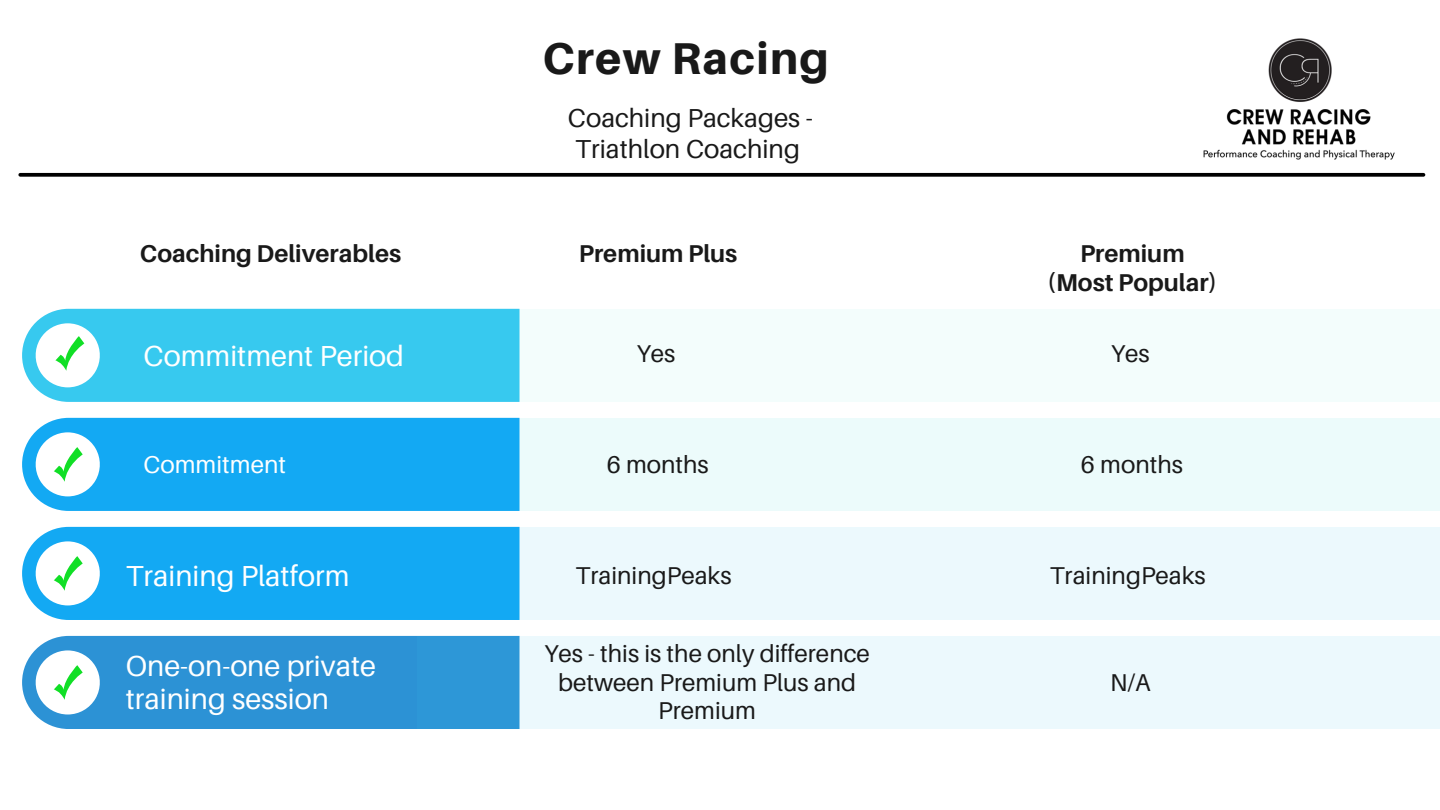
<style>
.page{position:relative;width:1440px;height:810px;background:#fff}
.page>*{position:absolute;margin:0;border:0;box-sizing:border-box;transform-origin:0 0}
.t1{font:800 44.6px "Aileron";letter-spacing:.03em;color:#191919}
.t2{font:29px/33.9px "Aileron";color:#fff}
.t3{font:26px/30.6px "Aileron";color:#191919}
.t4{font:24.3px/28.5px "Aileron";color:#191919;text-align:center}
.t5{font:700 24.3px/28.7px "Aileron";color:#191919;text-align:center}
.t6{font:24.3px "Aileron";color:#fff}
</style>
<div class="page">
<div style="left:417px;top:309px;width:1023px;height:93px;background:#f3fdfc"></div>
<div style="left:417px;top:418px;width:1023px;height:93px;background:#ecfbfb"></div>
<div style="left:417px;top:527px;width:1023px;height:93px;background:#ecf9fd"></div>
<div style="left:417px;top:636px;width:1023px;height:93px;background:#ecf9fd"></div>
<svg style="left:22px;top:309px;width:498px;height:93px;background:#48cdef"></svg>
<svg style="left:22px;top:418px;width:498px;height:93px;background:#27b0f2"></svg>
<svg style="left:22px;top:527px;width:498px;height:93px;background:#27b0f2"></svg>
<svg style="left:22px;top:636px;width:498px;height:93px;background:#3e9cd8"></svg>
<img style="left:1183px;top:38px;width:230px;height:135px">
<svg style="left:20px;top:173px;width:1403px;height:4px;background:#131313"></svg>
<h1 class="t1" style="left:543px;top:31px;width:288px">Crew Racing</h1>
<p class="t3" style="left:568px;top:102px;width:247px">Coaching Packages -<br>Triathlon Coaching</p>
<p class="t5" style="left:140px;top:239px;width:263px">Coaching Deliverables</p>
<p class="t5" style="left:579px;top:239px;width:160px">Premium Plus</p>
<p class="t5" style="left:1047px;top:239px;width:172px">Premium (Most Popular)</p>
<p class="t2" style="left:144px;top:338px;width:262px">Commitment Period</p>
<p class="t6" style="left:144px;top:449px;width:144px">Commitment</p>
<p class="t4" style="left:637px;top:338px;width:40px">Yes</p>
<p class="t4" style="left:1111px;top:338px;width:40px">Yes</p>
<p class="t4" style="left:607px;top:449px;width:104px">6 months</p>
<p class="t4" style="left:1081px;top:449px;width:104px">6 months</p>
<p class="t2" style="left:126px;top:558px;width:225px">Training Platform</p>
<p class="t4" style="left:576px;top:561px;width:158px">TrainingPeaks</p>
<p class="t4" style="left:1050px;top:561px;width:158px">TrainingPeaks</p>
<p class="t2" style="left:126px;top:648px;width:252px">One-on-one private training session</p>
<p class="t4" style="left:544px;top:639px;width:327px">Yes - this is the only difference between Premium Plus and<br>Premium</p>
<p class="t4" style="left:1110px;top:667px;width:42px">N/A</p>
</div>
